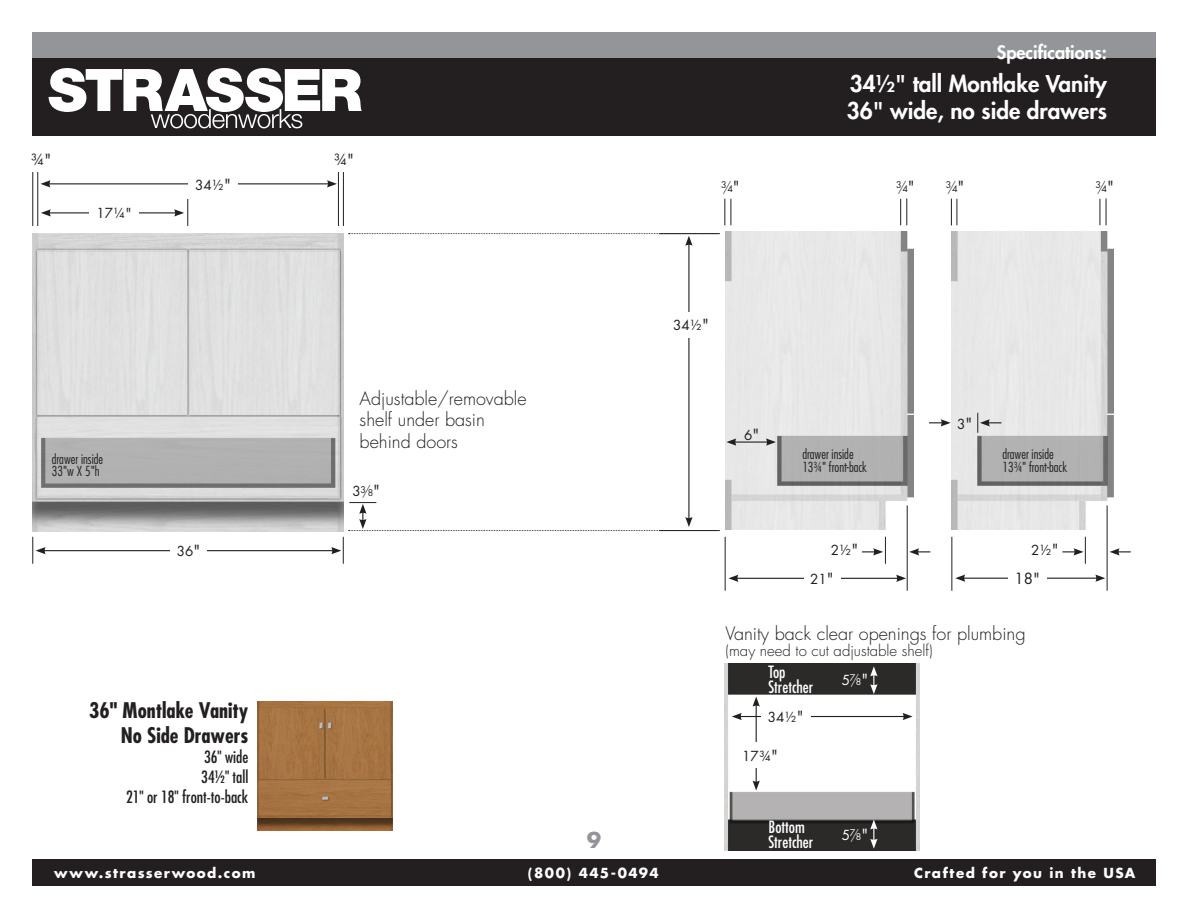
<style>
.page{position:relative;width:1188px;height:918px;background:#fff}
.page>*{position:absolute;margin:0;border:0;box-sizing:border-box;transform-origin:0 0}
.t1{font:800 22.5px/27px "Futura";color:#fff}
.t2{font:700 condensed 21px "Futura";color:#231f20}
.t3{font:700 21px "Futura";color:#939598}
.t4{font:300 18px/21.6px "Futura";color:#231f20}
.t5{font:800 18px "Futura";color:#fff}
.t6{font:condensed 16.5px "Futura";color:#231f20}
.t7{font:condensed 16.5px/15px "Futura";color:#fff}
.t8{font:300 15px "Futura";color:#231f20}
.t9{font:15px "Futura";color:#231f20}
.t10{font:300 condensed 13.5px/13.5px "Futura";color:#231f20}
.t11{font:700 13.5px "Futura";letter-spacing:.11em;color:#fff}
.t12{font:13.5px "Futura";color:#231f20}
.t13{font:9px "Futura";color:#231f20}
.t14{font:9px "Futura";color:#fff}
.s1{font-size:15px}
.s2{font-size:13.5px}
.s3{font-weight:300;font-size:13.5px}
</style>
<div class="page">
<div style="left:32px;top:32px;width:1124px;height:27px;background:#939598"></div>
<div style="left:32px;top:59px;width:1124px;height:77px;background:#231f20"></div>
<svg style="left:49px;top:68px;width:313px;height:60px"></svg>
<div style="left:32px;top:859px;width:1124px;height:27px;background:#231f20"></div>
<img style="left:258px;top:702px;width:135px;height:129px">
<img style="left:725px;top:664px;width:194px;height:186px">
<img style="left:32px;top:233px;width:311px;height:298px">
<img style="left:951px;top:231px;width:163px;height:298px">
<img style="left:726px;top:231px;width:188px;height:298px">
<hr style="left:48px;top:212px;width:128px;height:1px;background:#231f20">
<svg style="left:174px;top:199px;width:14px;height:27px"></svg>
<svg style="left:41px;top:209px;width:10px;height:8px"></svg>
<div style="left:90px;top:200px;width:49px;height:25px;background:#fff"></div>
<hr style="left:688px;top:243px;width:1px;height:276px;background:#231f20">
<div style="left:666px;top:312px;width:50px;height:25px;background:#fff"></div>
<svg style="left:349px;top:233px;width:371px;height:13px"></svg>
<hr style="left:43px;top:550px;width:291px;height:1px;background:#231f20">
<svg style="left:331px;top:537px;width:13px;height:27px"></svg>
<div style="left:170px;top:538px;width:37px;height:25px;background:#fff"></div>
<svg style="left:32px;top:537px;width:14px;height:27px"></svg>
<hr style="left:739px;top:716px;width:166px;height:1px;background:#231f20">
<svg style="left:903px;top:713px;width:10px;height:7px"></svg>
<svg style="left:732px;top:713px;width:10px;height:7px"></svg>
<hr style="left:756px;top:704px;width:1px;height:79px;background:#231f20">
<svg style="left:753px;top:697px;width:7px;height:10px"></svg>
<svg style="left:753px;top:781px;width:7px;height:10px"></svg>
<div style="left:761px;top:704px;width:50px;height:25px;background:#fff"></div>
<div style="left:742px;top:743px;width:36px;height:25px;background:#fff"></div>
<svg style="left:870px;top:666px;width:8px;height:28px"></svg>
<svg style="left:870px;top:820px;width:8px;height:29px"></svg>
<svg style="left:349px;top:502px;width:371px;height:29px"></svg>
<hr style="left:725px;top:537px;width:1px;height:54px;background:#231f20">
<hr style="left:736px;top:578px;width:162px;height:1px;background:#231f20">
<svg style="left:896px;top:575px;width:10px;height:7px"></svg>
<svg style="left:728px;top:575px;width:10px;height:7px"></svg>
<div style="left:804px;top:565px;width:37px;height:25px;background:#fff"></div>
<hr style="left:907px;top:505px;width:1px;height:86px;background:#231f20">
<svg style="left:731px;top:199px;width:1px;height:26px"></svg>
<svg style="left:724px;top:199px;width:1px;height:26px"></svg>
<hr style="left:951px;top:537px;width:1px;height:54px;background:#231f20">
<hr style="left:963px;top:578px;width:135px;height:1px;background:#231f20">
<svg style="left:1095px;top:575px;width:10px;height:7px"></svg>
<svg style="left:955px;top:575px;width:10px;height:7px"></svg>
<div style="left:1008px;top:566px;width:39px;height:25px;background:#fff"></div>
<hr style="left:1107px;top:505px;width:1px;height:86px;background:#231f20">
<svg style="left:900px;top:198px;width:7px;height:27px"></svg>
<svg style="left:951px;top:199px;width:7px;height:26px"></svg>
<svg style="left:1100px;top:198px;width:7px;height:27px"></svg>
<hr style="left:734px;top:442px;width:34px;height:1px;background:#231f20">
<svg style="left:766px;top:438px;width:10px;height:8px"></svg>
<svg style="left:726px;top:438px;width:10px;height:8px"></svg>
<svg style="left:929px;top:419px;width:22px;height:7px"></svg>
<svg style="left:977px;top:413px;width:24px;height:20px"></svg>
<svg style="left:909px;top:548px;width:21px;height:8px"></svg>
<svg style="left:862px;top:537px;width:24px;height:27px"></svg>
<svg style="left:1110px;top:548px;width:21px;height:8px"></svg>
<svg style="left:1062px;top:537px;width:24px;height:27px"></svg>
<hr style="left:32px;top:172px;width:1px;height:54px;background:#231f20">
<hr style="left:37px;top:172px;width:1px;height:54px;background:#231f20">
<hr style="left:338px;top:172px;width:1px;height:54px;background:#231f20">
<hr style="left:343px;top:172px;width:1px;height:54px;background:#231f20">
<hr style="left:48px;top:183px;width:281px;height:1px;background:#231f20">
<svg style="left:40px;top:180px;width:11px;height:8px"></svg>
<svg style="left:327px;top:180px;width:10px;height:8px"></svg>
<div style="left:188px;top:171px;width:50px;height:25px;background:#fff"></div>
<p class="t9" style="left:30px;top:150px;width:22px">¾"</p>
<p class="t9" style="left:333px;top:150px;width:22px">¾"</p>
<p class="t12" style="left:195px;top:176px;width:37px">34½<span class="s1">"</span></p>
<p class="t12" style="left:96px;top:204px;width:37px">17¼"</p>
<p class="t10" style="left:52px;top:453px;width:53px;line-height:12px">drawer inside<br>33"w X 5"h</p>
<p class="t12" style="left:177px;top:543px;width:25px">36<span class="s1">"</span></p>
<p class="t2" style="left:89px;top:697px;width:161px">36" Montlake Vanity</p>
<p class="t2" style="left:121px;top:723px;width:129px">No Side Drawers</p>
<p class="t6" style="left:204px;top:747px;width:46px">36" wide</p>
<p class="t6" style="left:201px;top:767px;width:49px">34½" tall</p>
<p class="t6" style="left:126px;top:787px;width:124px">21" or 18" front-to-back</p>
<p class="t4" style="left:360px;top:388px;width:169px">Adjustable/removable shelf under basin behind doors</p>
<p class="t13" style="left:352px;top:485px;width:29px"><span class="s2">3</span> 3<span class="s3">/</span>8 <span class="s1">"</span></p>
<p class="t3" style="left:587px;top:827px;width:16px">9</p>
<p class="t13" style="left:721px;top:181px;width:20px">3<span class="s3">/</span>4 <span class="s1">"</span></p>
<p class="t5" style="left:997px;top:40px;width:111px">Specifications:</p>
<p class="t1" style="left:847px;top:70px;width:262px">34½" tall Montlake Vanity<br>36" wide, no side drawers</p>
<p class="t13" style="left:896px;top:181px;width:20px">3<span class="s3">/</span>4 <span class="s1">"</span></p>
<p class="t13" style="left:946px;top:181px;width:20px">3<span class="s3">/</span>4 <span class="s1">"</span></p>
<p class="t13" style="left:1095px;top:181px;width:20px">3<span class="s3">/</span>4 <span class="s1">"</span></p>
<p class="t12" style="left:673px;top:317px;width:37px">34½<span class="s1">"</span></p>
<p class="t12" style="left:744px;top:426px;width:17px">6<span class="s1">"</span></p>
<p class="t12" style="left:957px;top:415px;width:17px">3<span class="s1">"</span></p>
<p class="t10" style="left:802px;top:447px;width:66px">drawer inside<br>13¾" front-back</p>
<p class="t10" style="left:1002px;top:447px;width:66px">drawer inside<br>13¾" front-back</p>
<p class="t12" style="left:831px;top:541px;width:29px">2½<span class="s1">"</span></p>
<p class="t12" style="left:1031px;top:541px;width:29px">2½<span class="s1">"</span></p>
<p class="t12" style="left:810px;top:570px;width:25px">21<span class="s1">"</span></p>
<p class="t9" style="left:1015px;top:569px;width:27px">18"</p>
<p class="t4" style="left:726px;top:623px;width:302px">Vanity back clear openings for plumbing</p>
<p class="t8" style="left:726px;top:642px;width:209px">(may need to cut adjustable shelf)</p>
<p class="t7" style="left:768px;top:665px;width:46px">Top<br>Stretcher</p>
<p class="t12" style="left:768px;top:709px;width:37px">34½<span class="s1">"</span></p>
<p class="t12" style="left:742px;top:748px;width:37px">17¾<span class="s1">"</span></p>
<p class="t7" style="left:768px;top:819px;width:46px">Bottom<br>Stretcher</p>
<p class="t14" style="left:842px;top:674px;width:28px"><span class="s2">5</span> 7<span class="s3">/</span>8 <span class="s1">"</span></p>
<p class="t14" style="left:842px;top:829px;width:28px"><span class="s2">5</span> 7<span class="s3">/</span>8 <span class="s1">"</span></p>
<p class="t11" style="left:54px;top:864px;width:203px">www.strasserwood.com</p>
<p class="t11" style="left:528px;top:864px;width:132px">(800) 445-0494</p>
<p class="t11" style="left:914px;top:864px;width:223px">Crafted for you in the USA</p>
</div>
